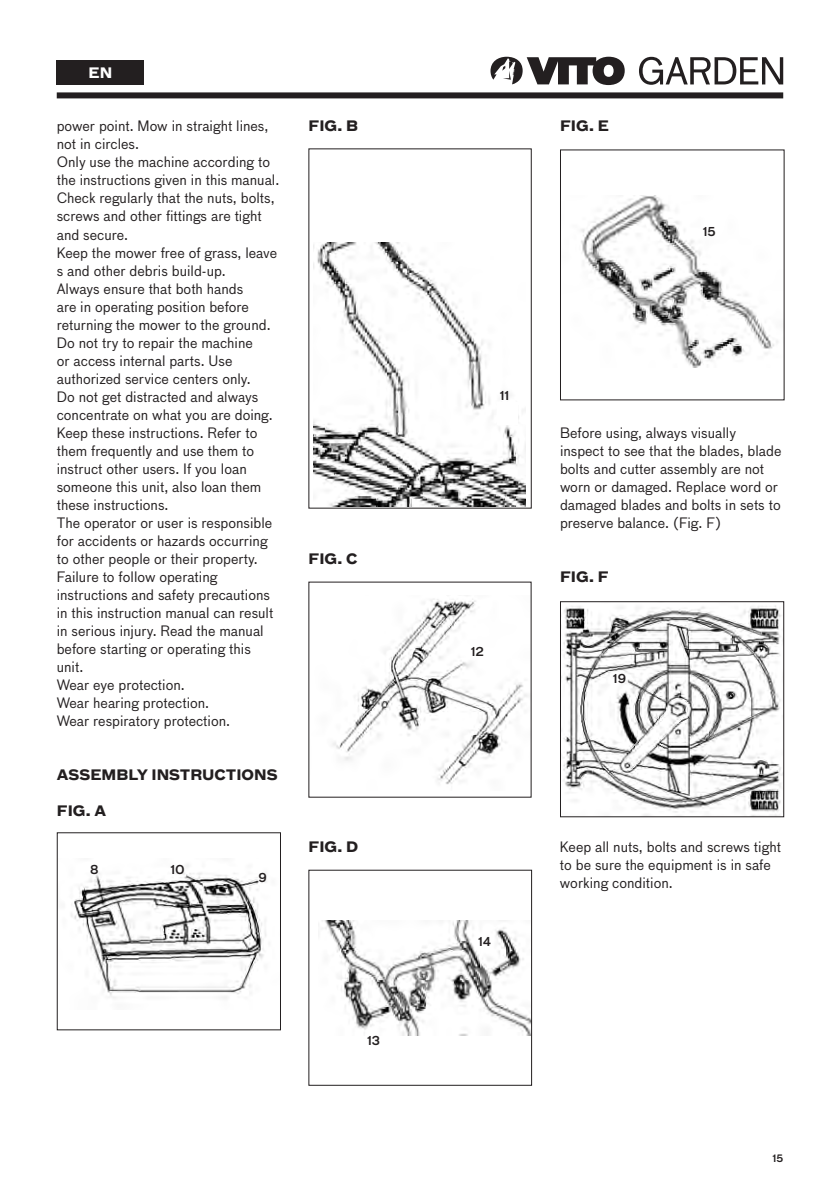
<style>
.page{position:relative;width:840px;height:1191px;background:#fff}
.page>*{position:absolute;margin:0;border:0;box-sizing:border-box;transform-origin:0 0}
.texto_corrido_3mm_in{font:14px/18px "Bau LF";color:#231f20}
.t1{font:700 14px "Bau LF";color:#231f20}
.t2{font:700 14px "Bau LF";color:#fff}
.t3{font:500 12px "Bau LF";color:#231f20}
.t4{font:500 10px "Bau LF";color:#231f20}
</style>
<div class="page">
<div style="left:57px;top:61px;width:87px;height:24px;background:#231f20"></div>
<div style="left:57px;top:92px;width:725px;height:6px;background:#231f20"></div>
<svg style="left:490px;top:57px;width:292px;height:28px"></svg>
<img style="left:71px;top:865px;width:195px;height:134px">
<div style="left:57px;top:832px;width:224px;height:198px;border:1px solid #231f20"></div>
<img style="left:314px;top:242px;width:211px;height:264px">
<img style="left:332px;top:599px;width:196px;height:186px">
<img style="left:561px;top:605px;width:220px;height:210px">
<div style="left:559px;top:601px;width:224px;height:216px;border:1px solid #231f20"></div>
<img style="left:322px;top:920px;width:208px;height:115px">
<img style="left:581px;top:195px;width:197px;height:173px">
<div style="left:496px;top:402px;width:21px;height:23px;background:#fff"></div>
<p class="t2" style="left:88px;top:63px;width:25px">EN</p>
<p class="texto_corrido_3mm_in" style="left:57px;top:117px;width:213px">power point. Mow in straight lines, not in circles.</p>
<p class="texto_corrido_3mm_in" style="left:57px;top:154px;width:224px">Only use the machine according to the instructions given in this manual.</p>
<p class="texto_corrido_3mm_in" style="left:57px;top:190px;width:219px">Check regularly that the nuts, bolts, screws and other fittings are tight and secure.</p>
<p class="texto_corrido_3mm_in" style="left:57px;top:244px;width:222px">Keep the mower free of grass, leave s and other debris build-up.</p>
<p class="texto_corrido_3mm_in" style="left:57px;top:280px;width:215px">Always ensure that both hands<br>are in operating position before returning the mower to the ground.</p>
<p class="texto_corrido_3mm_in" style="left:57px;top:334px;width:197px">Do not try to repair the machine or access internal parts. Use authorized service centers only.</p>
<p class="texto_corrido_3mm_in" style="left:57px;top:388px;width:217px">Do not get distracted and always concentrate on what you are doing.<br>Keep these instructions. Refer to them frequently and use them to instruct other users. If you loan someone this unit, also loan them these instructions.</p>
<p class="texto_corrido_3mm_in" style="left:57px;top:514px;width:217px">The operator or user is responsible for accidents or hazards occurring to other people or their property.</p>
<p class="texto_corrido_3mm_in" style="left:57px;top:568px;width:218px">Failure to follow operating instructions and safety precautions in this instruction manual can result in serious injury. Read the manual before starting or operating this unit.</p>
<p class="texto_corrido_3mm_in" style="left:57px;top:676px;width:129px">Wear eye protection.</p>
<p class="texto_corrido_3mm_in" style="left:57px;top:694px;width:154px">Wear hearing protection.</p>
<p class="texto_corrido_3mm_in" style="left:57px;top:712px;width:175px">Wear respiratory protection.</p>
<p class="t1" style="left:57px;top:764px;width:222px">ASSEMBLY INSTRUCTIONS</p>
<p class="t1" style="left:57px;top:800px;width:51px">FIG. A</p>
<p class="t3" style="left:90px;top:861px;width:10px">8</p>
<p class="t3" style="left:170px;top:861px;width:16px">10</p>
<p class="t3" style="left:258px;top:869px;width:10px">9</p>
<p class="t1" style="left:308px;top:116px;width:51px">FIG. B</p>
<p class="t1" style="left:308px;top:548px;width:50px">FIG. C</p>
<p class="t1" style="left:308px;top:836px;width:51px">FIG. D</p>
<p class="t3" style="left:367px;top:1031px;width:14px">13</p>
<p class="t1" style="left:559px;top:116px;width:50px">FIG. E</p>
<p class="t3" style="left:702px;top:223px;width:14px">15</p>
<p class="t3" style="left:499px;top:387px;width:11px">11</p>
<p class="t3" style="left:470px;top:643px;width:15px">12</p>
<p class="texto_corrido_3mm_in" style="left:559px;top:423px;width:223px">Before using, always visually inspect to see that the blades, blade bolts and cutter assembly are not worn or damaged. Replace word or damaged blades and bolts in sets to preserve balance. (Fig. F)</p>
<p class="t1" style="left:559px;top:566px;width:50px">FIG. F</p>
<p class="t3" style="left:612px;top:669px;width:15px">19</p>
<p class="t3" style="left:478px;top:933px;width:15px">14</p>
<p class="texto_corrido_3mm_in" style="left:559px;top:837px;width:222px">Keep all nuts, bolts and screws tight to be sure the equipment is in safe working condition.</p>
<p class="t4" style="left:772px;top:1151px;width:12px">15</p>
</div>
